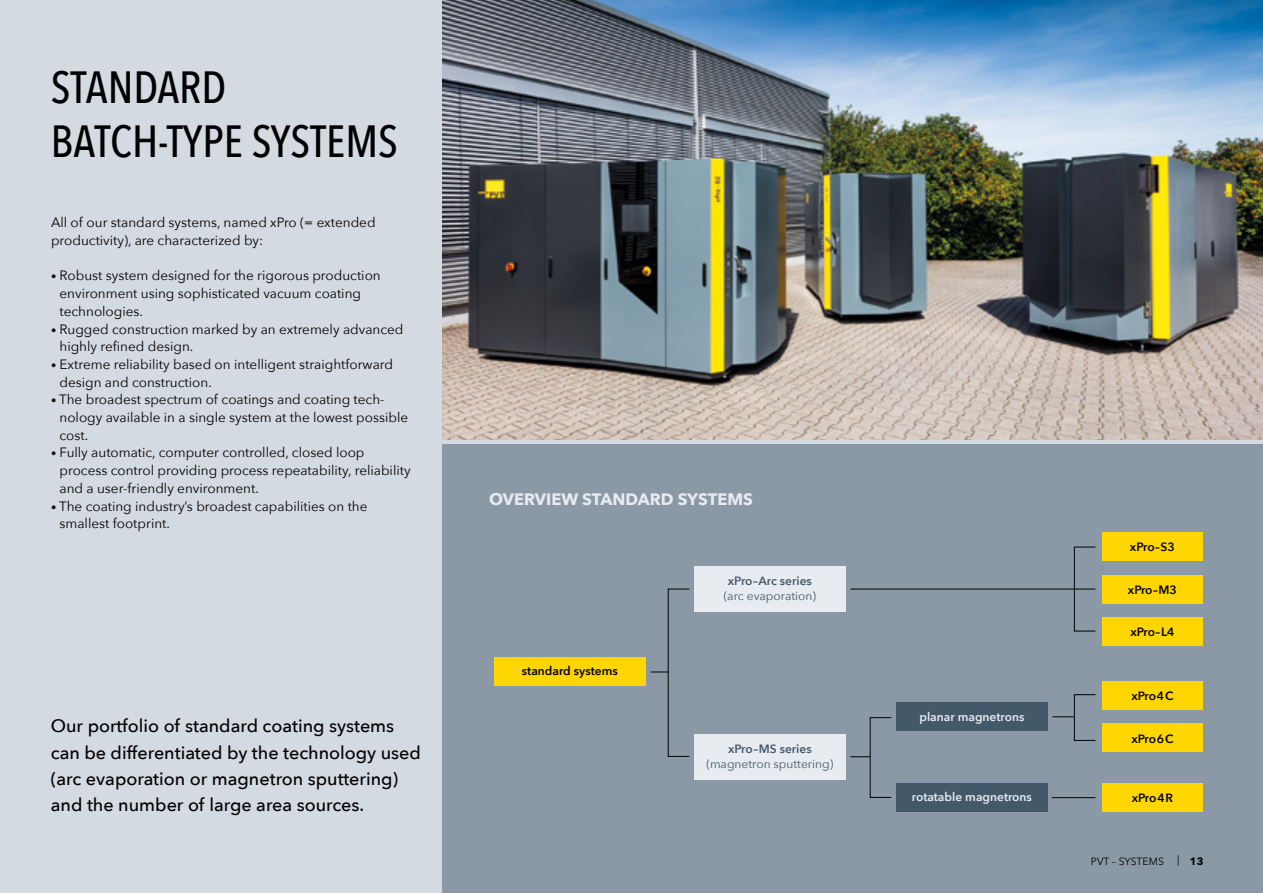
<style>
.page{position:relative;width:1263px;height:893px;background:#d4dae1}
.page>*{position:absolute;margin:0;border:0;box-sizing:border-box;transform-origin:0 0}
.t1{font:500 45px/53.1px "Avenir Next Condensed";color:#000}
.t2{font:500 18px/26.2px "Avenir Next";color:#000}
.t3{font:700 16.5px "Avenir Next";color:#e8ebf0}
.t4{font:13.5px/17.7px "Avenir Next";color:#000}
.t5{font:600 12px "Avenir Next";color:#000}
.t6{font:12px "Avenir Next";color:#43596a}
.t7{font:600 12px "Avenir Next";color:#e8ebf0}
.t8{font:600 12px "Avenir Next";color:#43596a}
.t9{font:10.5px "Avenir Next";color:#000}
.t10{font:700 10.5px "Avenir Next";color:#000}
.s1{font-size:10.5px}
.s2{font-weight:400}
</style>
<div class="page">
<div style="left:442px;top:444px;width:821px;height:449px;background:#8b99a7"></div>
<img style="left:442px;top:0;width:821px;height:440px">
<svg style="left:651px;top:672px;width:17px;height:1px"></svg>
<svg style="left:850px;top:756px;width:20px;height:1px"></svg>
<hr style="left:850px;top:589px;width:245px;height:1px;background:#000">
<hr style="left:1052px;top:797px;width:43px;height:1px;background:#000">
<svg style="left:1052px;top:716px;width:22px;height:1px"></svg>
<div style="left:668px;top:589px;width:22px;height:168px;border:1px solid #000"></div>
<div style="left:870px;top:717px;width:22px;height:81px;border:1px solid #000"></div>
<div style="left:1074px;top:694px;width:22px;height:47px;border:1px solid #000"></div>
<div style="left:1074px;top:547px;width:22px;height:84px;border:1px solid #000"></div>
<div style="left:896px;top:783px;width:152px;height:29px;background:#43596a"></div>
<div style="left:896px;top:702px;width:152px;height:29px;background:#43596a"></div>
<div style="left:1102px;top:783px;width:101px;height:29px;background:#ffd600"></div>
<div style="left:1102px;top:724px;width:101px;height:28px;background:#ffd600"></div>
<div style="left:1102px;top:681px;width:101px;height:29px;background:#ffd600"></div>
<div style="left:1102px;top:617px;width:101px;height:29px;background:#ffd600"></div>
<div style="left:494px;top:657px;width:152px;height:29px;background:#ffd600"></div>
<div style="left:1102px;top:575px;width:101px;height:28px;background:#ffd600"></div>
<div style="left:1102px;top:532px;width:101px;height:29px;background:#ffd600"></div>
<div style="left:694px;top:734px;width:152px;height:46px;background:#e8ebf0"></div>
<div style="left:694px;top:566px;width:152px;height:46px;background:#e8ebf0"></div>
<h1 class="t1" style="left:51px;top:61px;width:349px">STANDARD<br>BATCH-TYPE SYSTEMS</h1>
<p class="t4" style="left:51px;top:213px;width:326px">All of our standard systems, named xPro (= extended productivity), are characterized by:</p>
<p class="t4" style="left:60px;top:266px;width:323px;text-indent:-9px"><span class="s1">•</span> Robust system designed for the rigorous production environment using sophisticated vacuum coating technologies.</p>
<p class="t4" style="left:60px;top:319px;width:345px;text-indent:-9px"><span class="s1">•</span> Rugged construction marked by an extremely advanced highly refined design.</p>
<p class="t4" style="left:60px;top:355px;width:335px;text-indent:-9px"><span class="s1">•</span> Extreme reliability based on intelligent straightforward design and construction.</p>
<p class="t4" style="left:60px;top:390px;width:350px;text-indent:-9px"><span class="s1">•</span> The broadest spectrum of coatings and coating tech&shy;nology available in a single system at the lowest possible cost.</p>
<p class="t4" style="left:60px;top:443px;width:353px;text-indent:-9px"><span class="s1">•</span> Fully automatic, computer controlled, closed loop process control providing process repeatability, reliability and a user-friendly environment.</p>
<p class="t4" style="left:60px;top:496px;width:310px;text-indent:-9px"><span class="s1">•</span> The coating industry’s broadest capabilities on the smallest footprint.</p>
<h2 class="t2" style="left:51px;top:712px;width:372px">Our portfolio of standard coating systems can be differentiated by the technology used (arc evaporation or magnetron sputtering) and the number of large area sources.</h2>
<p class="t3" style="left:489px;top:484px;width:265px">OVERVIEW STANDARD SYSTEMS</p>
<p class="t5" style="left:522px;top:661px;width:97px">standard systems</p>
<p class="t8" style="left:728px;top:571px;width:86px">xPro–Arc series</p>
<p class="t6" style="left:724px;top:585px;width:94px">(arc evaporation)</p>
<p class="t8" style="left:728px;top:739px;width:85px">xPro–MS series</p>
<p class="t6" style="left:706px;top:753px;width:128px">(magnetron sputtering)</p>
<p class="t7" style="left:919px;top:706px;width:106px">planar magnetrons</p>
<p class="t7" style="left:912px;top:787px;width:122px">rotatable magnetrons</p>
<p class="t5" style="left:1130px;top:537px;width:46px">xPro–S3</p>
<p class="t5" style="left:1128px;top:579px;width:51px">xPro–M3</p>
<p class="t5" style="left:1130px;top:621px;width:46px">xPro–L4</p>
<p class="t5" style="left:1131px;top:685px;width:44px">xPro4C</p>
<p class="t5" style="left:1131px;top:728px;width:44px">xPro6C</p>
<p class="t5" style="left:1132px;top:787px;width:43px">xPro4R</p>
<p class="t9" style="left:1091px;top:852px;width:74px">PVT – SYSTEMS</p>
<p class="t10" style="left:1177px;top:852px;width:28px"><span class="s2">|</span> 13</p>
</div>
